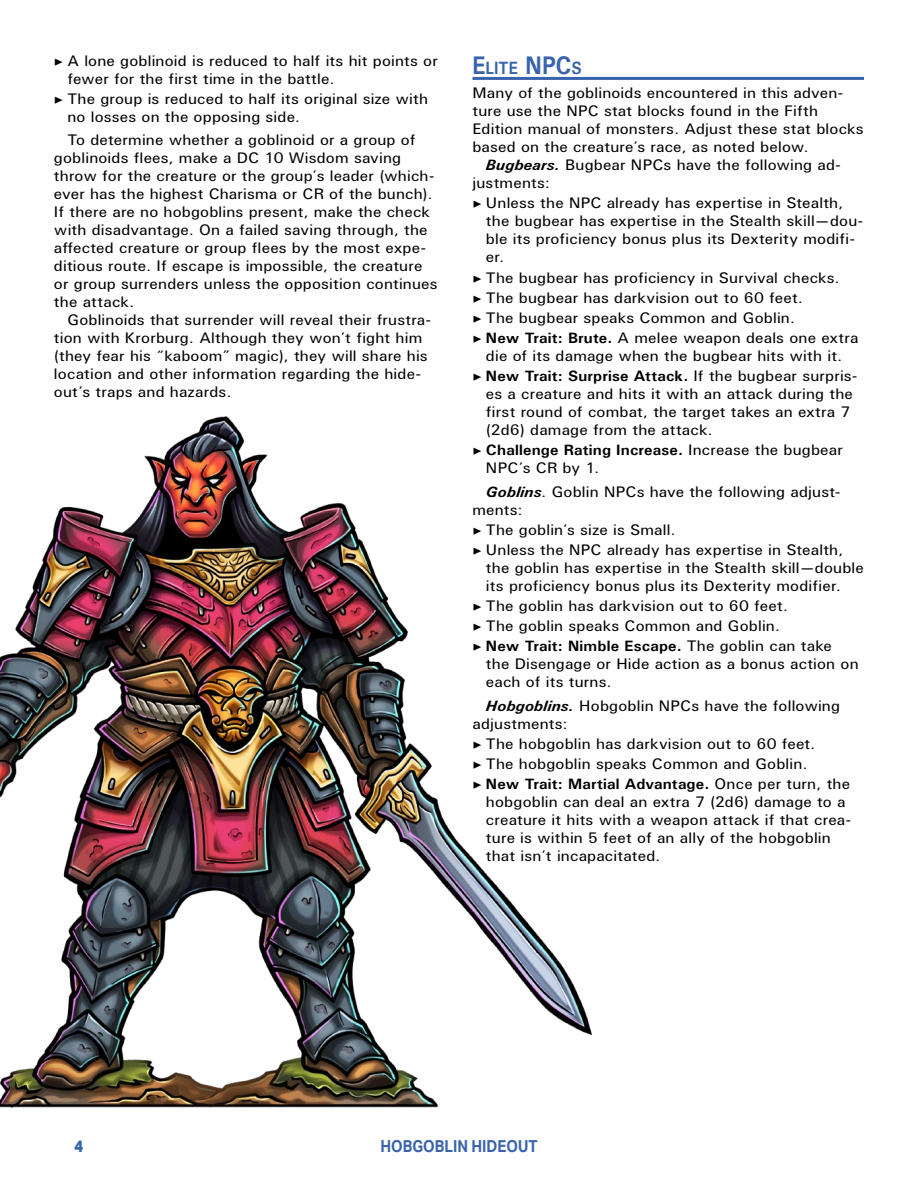
<style>
.page{position:relative;width:918px;height:1188px;background:#fff}
.page>*{position:absolute;margin:0;border:0;box-sizing:border-box;transform-origin:0 0}
.t1{font:700 17.85px "U001";color:#3963ac;scale:.9 1}
.t2{font:700 16.5px "Aktiv Grotesk";color:#3963ac;scale:.9 1}
.t3{font:800 16.5px "Aktiv Grotesk";color:#3963ac;scale:.9 1}
.t4{font:15px/18px "U001";letter-spacing:.01em;color:#000;scale:1.05 1}
.s1{font-family:"Minion Pro"}
.s2{font-size:25.5px}
.s3{font-weight:700;font-style:italic}
.s4{font-weight:700}
</style>
<div class="page">
<hr style="left:472px;top:77px;width:392px;height:3px;background:#3963ac">
<img style="left:0;top:417px;width:591px;height:690px">
<p class="t4" style="left:67px;top:51px;width:354px;text-indent:-13px"><span class="s1">▶</span> A lone goblinoid is reduced to half its hit points or fewer for the first time in the battle.</p>
<p class="t4" style="left:67px;top:89px;width:345px;text-indent:-13px"><span class="s1">▶</span> The group is reduced to half its original size with no losses on the opposing side.</p>
<p class="t4" style="left:54px;top:131px;width:367px;text-indent:13px">To determine whether a goblinoid or a group of goblinoids flees, make a DC 10 Wisdom saving throw for the creature or the group’s leader (which&shy;ever has the highest Charisma or CR of the bunch).<br>If there are no hobgoblins present, make the check with disadvantage. On a failed saving through, the affected creature or group flees by the most expe&shy;ditious route. If escape is impossible, the creature or group surrenders unless the opposition continues the attack.</p>
<p class="t4" style="left:54px;top:311px;width:361px;text-indent:14px">Goblinoids that surrender will reveal their frustra&shy;tion with Krorburg. Although they won’t fight him (they fear his “kaboom” magic), they will share his location and other information regarding the hide&shy;out’s traps and hazards.</p>
<p class="t1" style="left:472px;top:56px;width:123px"><span class="s2">E</span>lite <span class="s2">NPC</span>s</p>
<p class="t4" style="left:472px;top:84px;width:355px">Many of the goblinoids encountered in this adven-</p>
<p class="t4" style="left:472px;top:102px;width:331px">ture use the NPC stat blocks found in the Fifth</p>
<p class="t4" style="left:472px;top:120px;width:374px">Edition manual of monsters. Adjust these stat blocks</p>
<p class="t4" style="left:472px;top:138px;width:322px">based on the creature’s race, as noted below.</p>
<p class="t4" style="left:486px;top:156px;width:339px"><span class="s3">Bugbears.</span> Bugbear NPCs have the following ad-</p>
<p class="t4" style="left:472px;top:174px;width:75px">justments:</p>
<p class="t4" style="left:486px;top:194px;width:361px;text-indent:-13px"><span class="s1">▶</span> Unless the NPC already has expertise in Stealth, the bugbear has expertise in the Stealth skill—dou&shy;ble its proficiency bonus plus its Dexterity modifi&shy;er.</p>
<p class="t4" style="left:472px;top:267px;width:369px;line-height:20.1px"><span class="s1">▶</span> The bugbear has proficiency in Survival checks.<br><span class="s1">▶</span> The bugbear has darkvision out to 60 feet.<br><span class="s1">▶</span> The bugbear speaks Common and Goblin.<br><span class="s1">▶</span> <span class="s4">New Trait: Brute.</span> A melee weapon deals one extra</p>
<p class="t4" style="left:472px;top:345px;width:368px;line-height:20.1px;text-align:center">die of its damage when the bugbear hits with it.<br><span class="s1">▶</span> <span class="s4">New Trait: Surprise Attack.</span> If the bugbear surpris-</p>
<p class="t4" style="left:486px;top:385px;width:351px">es a creature and hits it with an attack during the first round of combat, the target takes an extra 7 (2d6) damage from the attack.</p>
<p class="t4" style="left:486px;top:441px;width:341px;text-indent:-13px"><span class="s1">▶</span> <span class="s4">Challenge Rating Increase.</span> Increase the bugbear<br>NPC’s CR by 1.</p>
<p class="t4" style="left:472px;top:482px;width:352px;text-indent:13px"><span class="s3">Goblins</span>. Goblin NPCs have the following adjust&shy;ments:</p>
<p class="t4" style="left:472px;top:519px;width:355px;line-height:20.1px"><span class="s1">▶</span> The goblin’s size is Small.<br><span class="s1">▶</span> Unless the NPC already has expertise in Stealth,</p>
<p class="t4" style="left:486px;top:558px;width:362px">the goblin has expertise in the Stealth skill—double its proficiency bonus plus its Dexterity modifier.</p>
<p class="t4" style="left:472px;top:596px;width:344px;line-height:20.1px"><span class="s1">▶</span> The goblin has darkvision out to 60 feet.<br><span class="s1">▶</span> The goblin speaks Common and Goblin.<br><span class="s1">▶</span> <span class="s4">New Trait: Nimble Escape.</span> The goblin can take</p>
<p class="t4" style="left:486px;top:655px;width:356px">the Disengage or Hide action as a bonus action on each of its turns.</p>
<p class="t4" style="left:472px;top:696px;width:352px;text-indent:13px"><span class="s3">Hobgoblins.</span> Hobgoblin NPCs have the following adjustments:</p>
<p class="t4" style="left:472px;top:733px;width:361px;line-height:20.1px"><span class="s1">▶</span> The hobgoblin has darkvision out to 60 feet.<br><span class="s1">▶</span> The hobgoblin speaks Common and Goblin.<br><span class="s1">▶</span> <span class="s4">New Trait: Martial Advantage.</span> Once per turn, the</p>
<p class="t4" style="left:486px;top:793px;width:349px">hobgoblin can deal an extra 7 (2d6) damage to a creature it hits with a weapon attack if that crea&shy;ture is within 5 feet of an ally of the hobgoblin that isn’t incapacitated.</p>
<p class="t3" style="left:74px;top:1137px;width:11px">4</p>
<p class="t2" style="left:380px;top:1137px;width:176px">HOBGOBLIN HIDEOUT</p>
</div>
